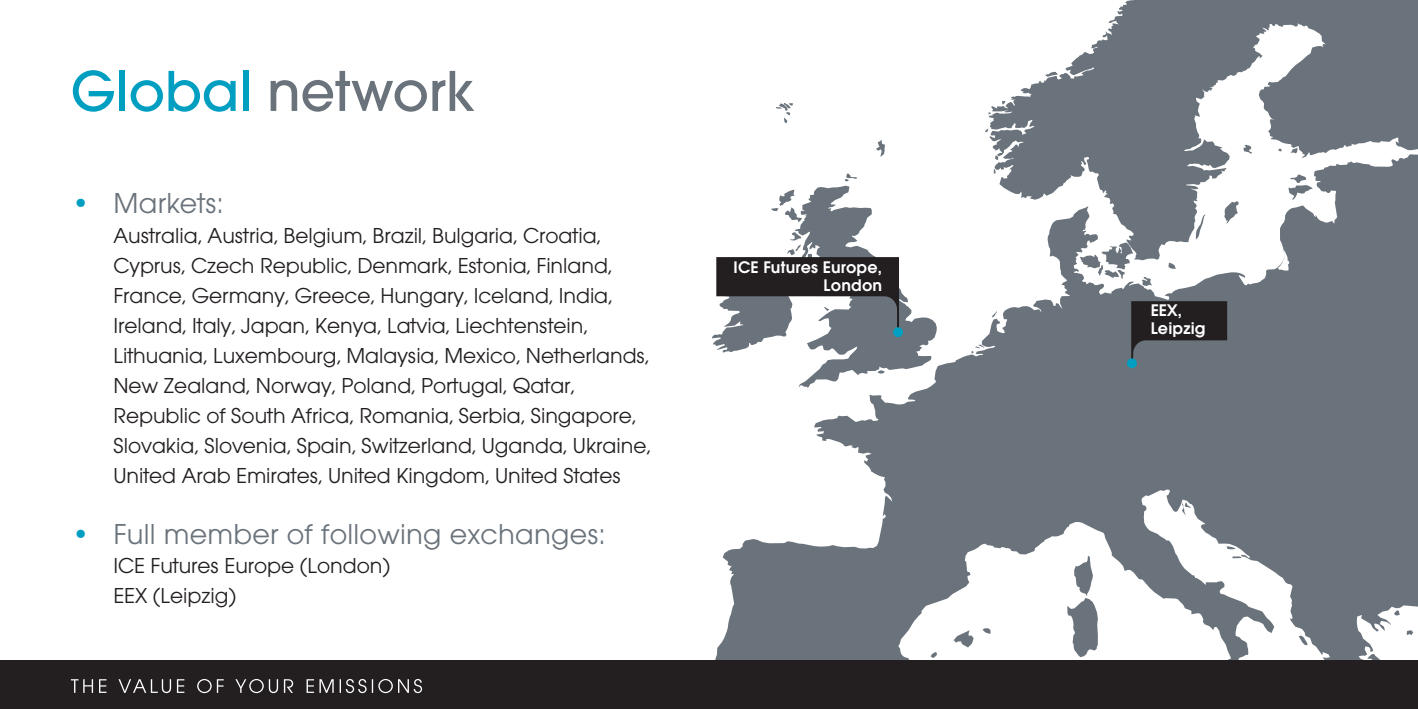
<style>
.page{position:relative;width:1418px;height:709px;background:#fff}
.page>*{position:absolute;margin:0;border:0;box-sizing:border-box;transform-origin:0 0}
.t1{font:500 60px "Avant Gar Got Itc TCE";color:#6a737b}
.t2{font:30px "Avant Gar Got Itc TCE";letter-spacing:.01em;color:#6a737b}
.t3{font:22.5px/30px "Avant Gar Got Itc TCE";letter-spacing:-.005em;color:#231f20}
.t4{font:600 17.5px/17.5px "Avant Gar Got Itc TCE";letter-spacing:.01em;color:#fff;text-align:right}
.s1{color:#009fc2}
</style>
<div class="page">
<svg style="left:712px;top:0;width:705px;height:660px;fill:#6a737b"></svg>
<svg style="left:716px;top:257px;width:183px;height:71px;background:#58595c"></svg>
<div style="left:1126px;top:358px;width:10px;height:10px;background:#009fc2;border-radius:50%"></div>
<svg style="left:1131px;top:301px;width:96px;height:57px;background:#38383b"></svg>
<div style="left:893px;top:327px;width:10px;height:10px;background:#009fc2;border-radius:50%"></div>
<div style="left:0;top:660px;width:1417px;height:49px;background:#231f20"></div>
<svg style="left:71px;top:679px;width:351px;height:14px"></svg>
<h1 class="t1" style="left:71px;top:57px;width:405px"><span class="s1">Global</span> network</h1>
<h2 class="t2" style="left:71px;top:186px;width:154px"><span class="s1">•</span> Markets:</h2>
<p class="t3" style="left:113px;top:221px;width:539px">Australia, Austria, Belgium, Brazil, Bulgaria, Croatia, Cyprus, Czech Republic, Denmark, Estonia, Finland, France, Germany, Greece, Hungary, Iceland, India, Ireland, Italy, Japan, Kenya, Latvia, Liechtenstein, Lithuania, Luxembourg, Malaysia, Mexico, Netherlands, New Zealand, Norway, Poland, Portugal, Qatar, Republic of South Africa, Romania, Serbia, Singapore, Slovakia, Slovenia, Spain, Switzerland, Uganda, Ukraine, United Arab Emirates, United Kingdom, United States</p>
<h2 class="t2" style="left:71px;top:517px;width:535px"><span class="s1">•</span> Full member of following exchanges:</h2>
<p class="t3" style="left:113px;top:551px;width:278px">ICE Futures Europe (London)<br>EEX (Leipzig)</p>
<p class="t4" style="left:733px;top:258px;width:150px">ICE Futures Europe,<br>London</p>
<p class="t4" style="left:1150px;top:302px;width:56px;text-align:left">EEX,<br>Leipzig</p>
</div>
